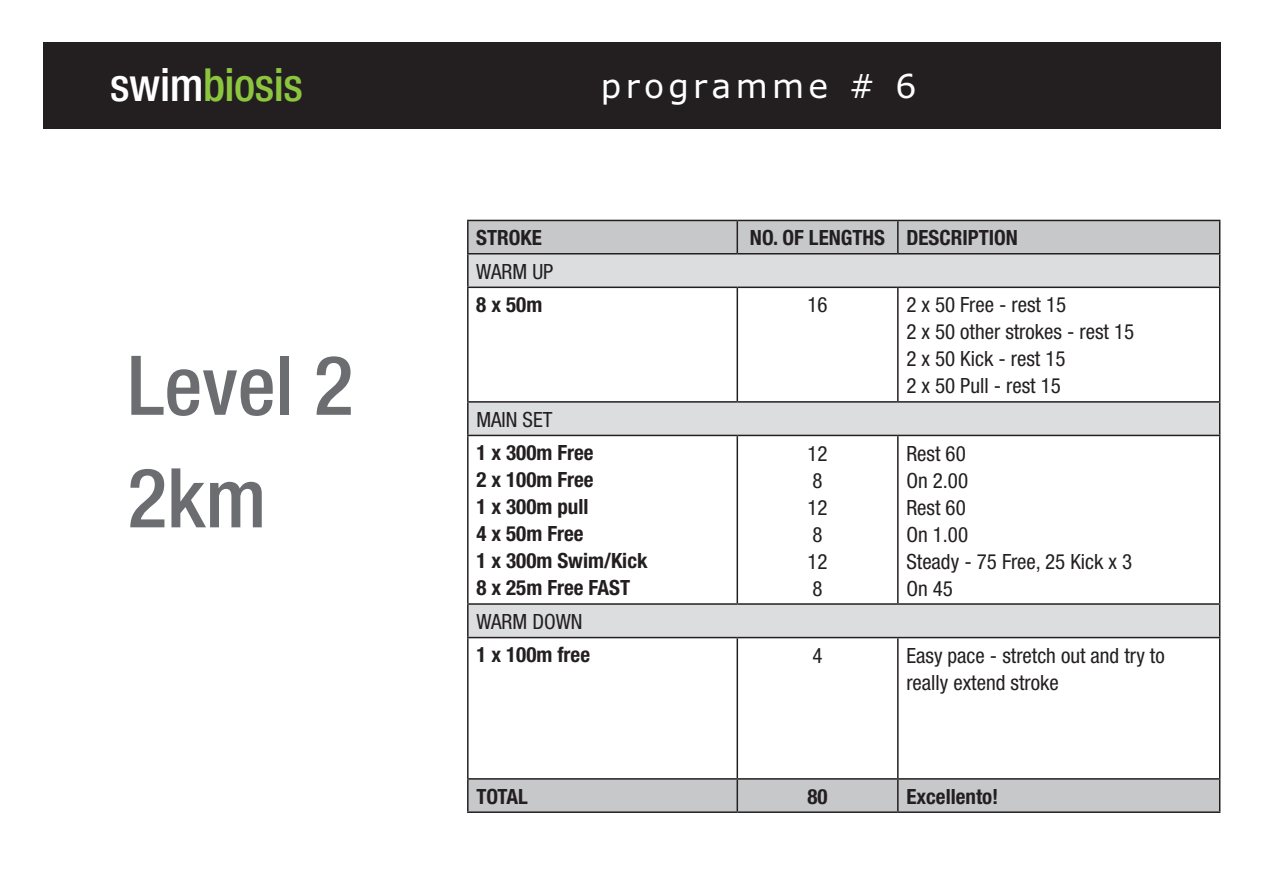
<style>
.page{position:relative;width:1263px;height:893px;background:#fff}
.page>*{position:absolute;margin:0;border:0;box-sizing:border-box;transform-origin:0 0}
.t1{font:500 condensed 82.5px/112.5px "Helvetica Neue";color:#6c6d70}
.t2{font:500 condensed 45.6px "Helvetica Neue";letter-spacing:-.01em;color:#8bc63e}
.t3{font:33px "Verdana Plain";letter-spacing:.13em;color:#fff}
.t4{font:condensed 21px/27px "Helvetica Neue";color:#231f20}
.t5{font:700 condensed 21px/27px "Helvetica Neue";color:#231f20}
.s1{color:#fff}
</style>
<div class="page">
<div style="left:43px;top:43px;width:1177px;height:86px;background:#231f20"></div>
<svg style="left:469px;top:221px;width:750px;height:590px"></svg>
<svg style="left:469px;top:254px;width:750px;height:383px"></svg>
<hr style="left:467px;top:220px;width:270px;height:1px;background:#231f20">
<hr style="left:467px;top:221px;width:2px;height:32px;background:#231f20">
<hr style="left:737px;top:220px;width:161px;height:1px;background:#231f20">
<hr style="left:736px;top:221px;width:2px;height:32px;background:#231f20">
<hr style="left:898px;top:220px;width:322px;height:1px;background:#231f20">
<hr style="left:897px;top:221px;width:1px;height:32px;background:#231f20">
<hr style="left:1219px;top:221px;width:1px;height:32px;background:#231f20">
<hr style="left:467px;top:253px;width:270px;height:1px;background:#231f20">
<hr style="left:467px;top:254px;width:2px;height:33px;background:#231f20">
<hr style="left:737px;top:253px;width:161px;height:1px;background:#231f20">
<hr style="left:898px;top:253px;width:322px;height:1px;background:#231f20">
<hr style="left:1219px;top:254px;width:1px;height:33px;background:#231f20">
<hr style="left:467px;top:287px;width:270px;height:1px;background:#231f20">
<hr style="left:467px;top:288px;width:2px;height:113px;background:#231f20">
<hr style="left:737px;top:287px;width:161px;height:1px;background:#231f20">
<hr style="left:736px;top:288px;width:2px;height:113px;background:#231f20">
<hr style="left:898px;top:287px;width:322px;height:1px;background:#231f20">
<hr style="left:897px;top:288px;width:1px;height:113px;background:#231f20">
<hr style="left:1219px;top:288px;width:1px;height:113px;background:#231f20">
<hr style="left:467px;top:401px;width:270px;height:2px;background:#231f20">
<hr style="left:467px;top:403px;width:2px;height:32px;background:#231f20">
<hr style="left:737px;top:401px;width:161px;height:2px;background:#231f20">
<hr style="left:898px;top:401px;width:322px;height:2px;background:#231f20">
<hr style="left:1219px;top:403px;width:1px;height:32px;background:#231f20">
<hr style="left:467px;top:435px;width:270px;height:1px;background:#231f20">
<hr style="left:467px;top:436px;width:2px;height:167px;background:#231f20">
<hr style="left:737px;top:435px;width:161px;height:1px;background:#231f20">
<hr style="left:736px;top:436px;width:2px;height:167px;background:#231f20">
<hr style="left:898px;top:435px;width:322px;height:1px;background:#231f20">
<hr style="left:897px;top:436px;width:1px;height:167px;background:#231f20">
<hr style="left:1219px;top:436px;width:1px;height:167px;background:#231f20">
<hr style="left:467px;top:603px;width:270px;height:2px;background:#231f20">
<hr style="left:467px;top:605px;width:2px;height:32px;background:#231f20">
<hr style="left:737px;top:603px;width:161px;height:2px;background:#231f20">
<hr style="left:898px;top:603px;width:322px;height:2px;background:#231f20">
<hr style="left:1219px;top:605px;width:1px;height:32px;background:#231f20">
<hr style="left:467px;top:637px;width:270px;height:1px;background:#231f20">
<hr style="left:467px;top:638px;width:2px;height:140px;background:#231f20">
<hr style="left:737px;top:637px;width:161px;height:1px;background:#231f20">
<hr style="left:736px;top:638px;width:2px;height:140px;background:#231f20">
<hr style="left:898px;top:637px;width:322px;height:1px;background:#231f20">
<hr style="left:897px;top:638px;width:1px;height:140px;background:#231f20">
<hr style="left:1219px;top:638px;width:1px;height:140px;background:#231f20">
<hr style="left:467px;top:778px;width:270px;height:2px;background:#231f20">
<hr style="left:467px;top:780px;width:2px;height:31px;background:#231f20">
<hr style="left:737px;top:778px;width:161px;height:2px;background:#231f20">
<hr style="left:736px;top:780px;width:2px;height:31px;background:#231f20">
<hr style="left:898px;top:778px;width:322px;height:2px;background:#231f20">
<hr style="left:897px;top:780px;width:1px;height:31px;background:#231f20">
<hr style="left:1219px;top:780px;width:1px;height:31px;background:#231f20">
<hr style="left:467px;top:811px;width:270px;height:2px;background:#231f20">
<hr style="left:737px;top:811px;width:161px;height:2px;background:#231f20">
<hr style="left:898px;top:811px;width:322px;height:2px;background:#231f20">
<h2 class="t2" style="left:110px;top:57px;width:194px"><span class="s1">swim</span>biosis</h2>
<h3 class="t3" style="left:601px;top:65px;width:317px">programme # 6</h3>
<h1 class="t1" style="left:128px;top:328px;width:227px">Level 2<br>2km</h1>
<p class="t5" style="left:476px;top:224px;width:67px">STROKE</p>
<p class="t5" style="left:750px;top:224px;width:269px">NO. OF LENGTHS DESCRIPTION</p>
<p class="t4" style="left:476px;top:258px;width:79px">WARM UP</p>
<p class="t5" style="left:476px;top:291px;width:67px">8 x 50m</p>
<p class="t4" style="left:807px;top:291px;width:22px">16</p>
<p class="t4" style="left:906px;top:291px;width:229px">2 x 50 Free - rest 15<br>2 x 50 other strokes - rest 15<br>2 x 50 Kick - rest 15<br>2 x 50 Pull - rest 15</p>
<p class="t4" style="left:476px;top:406px;width:78px">MAIN SET</p>
<p class="t5" style="left:476px;top:439px;width:173px">1 x 300m Free<br>2 x 100m Free<br>1 x 300m pull<br>4 x 50m Free<br>1 x 300m Swim/Kick<br>8 x 25m Free FAST</p>
<p class="t4" style="left:807px;top:439px;width:22px">12<br>8<br>12<br>8<br>12<br>8</p>
<p class="t4" style="left:906px;top:439px;width:227px">Rest 60<br>On 2.00<br>Rest 60<br>On 1.00<br>Steady - 75 Free, 25 Kick x 3<br>On 45</p>
<p class="t4" style="left:476px;top:608px;width:108px">WARM DOWN</p>
<p class="t5" style="left:476px;top:641px;width:115px">1 x 100m free</p>
<p class="t4" style="left:812px;top:642px;width:12px">4</p>
<p class="t4" style="left:906px;top:642px;width:260px">Easy pace - stretch out and try to really extend stroke</p>
<p class="t5" style="left:476px;top:782px;width:53px">TOTAL</p>
<p class="t5" style="left:807px;top:782px;width:22px">80</p>
<p class="t5" style="left:906px;top:782px;width:94px">Excellento!</p>
</div>
